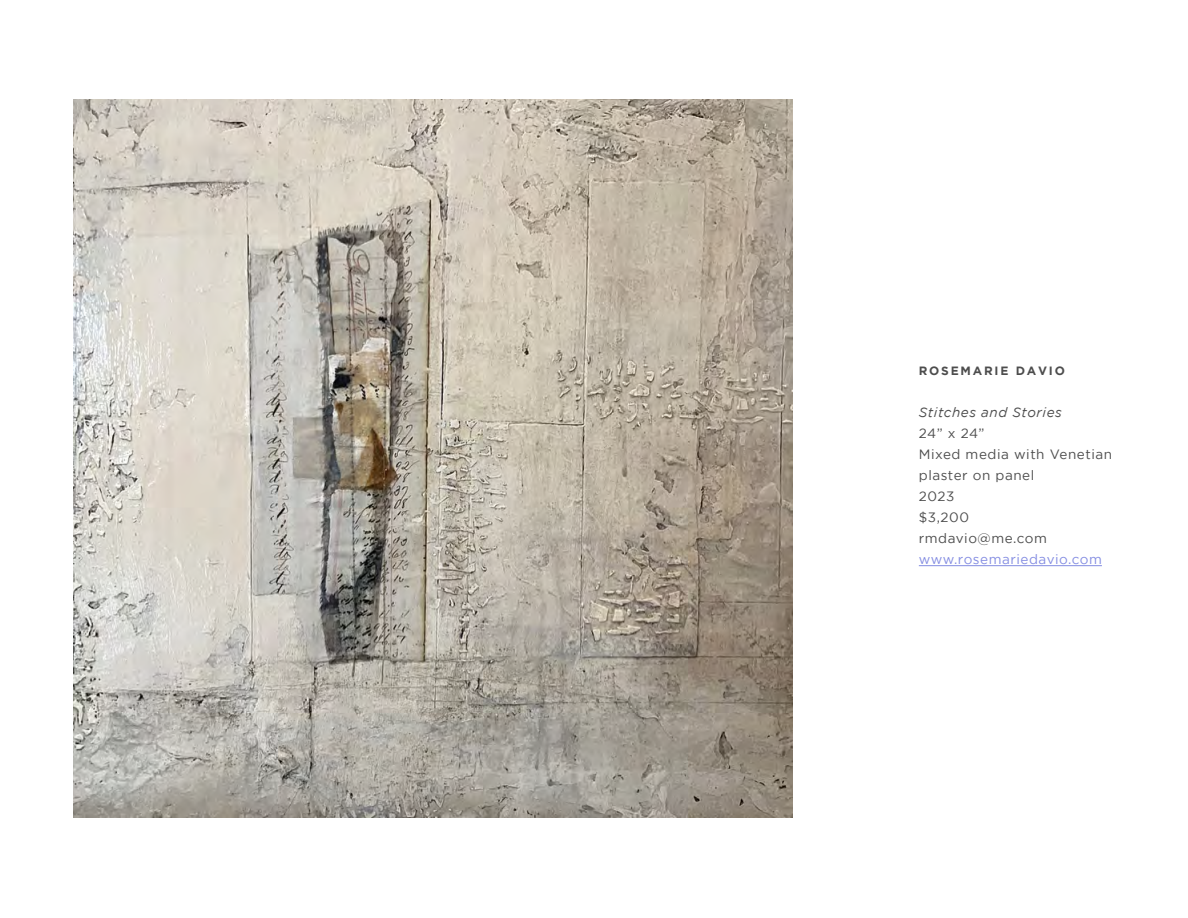
<style>
.page{position:relative;width:1188px;height:918px;background:#fff}
.page>*{position:absolute;margin:0;border:0;box-sizing:border-box;transform-origin:0 0}
.t1{font:13.5px/21px "Gotham";letter-spacing:.04em;color:#4d4d4d}
.t2{font:13.5px "Gotham";letter-spacing:.04em;color:#848de2}
.t3{font:italic 13.5px "Gotham";letter-spacing:.04em;color:#4d4d4d}
.t4{font:700 12px "Gotham";letter-spacing:.15em;color:#4d4d4d}
</style>
<div class="page">
<img style="left:73px;top:100px;width:720px;height:717px">
<hr style="left:919px;top:565px;width:183px;height:1px;background:#848de2">
<p class="t4" style="left:919px;top:364px;width:148px">ROSEMARIE DAVIO</p>
<p class="t3" style="left:919px;top:405px;width:145px">Stitches and Stories</p>
<p class="t1" style="left:919px;top:422px;width:195px">24” x 24”<br>Mixed media with Venetian plaster on panel<br>2023<br>$3,200<br>rmdavio@me.com</p>
<p class="t2" style="left:919px;top:552px;width:185px">www.rosemariedavio.com</p>
</div>
